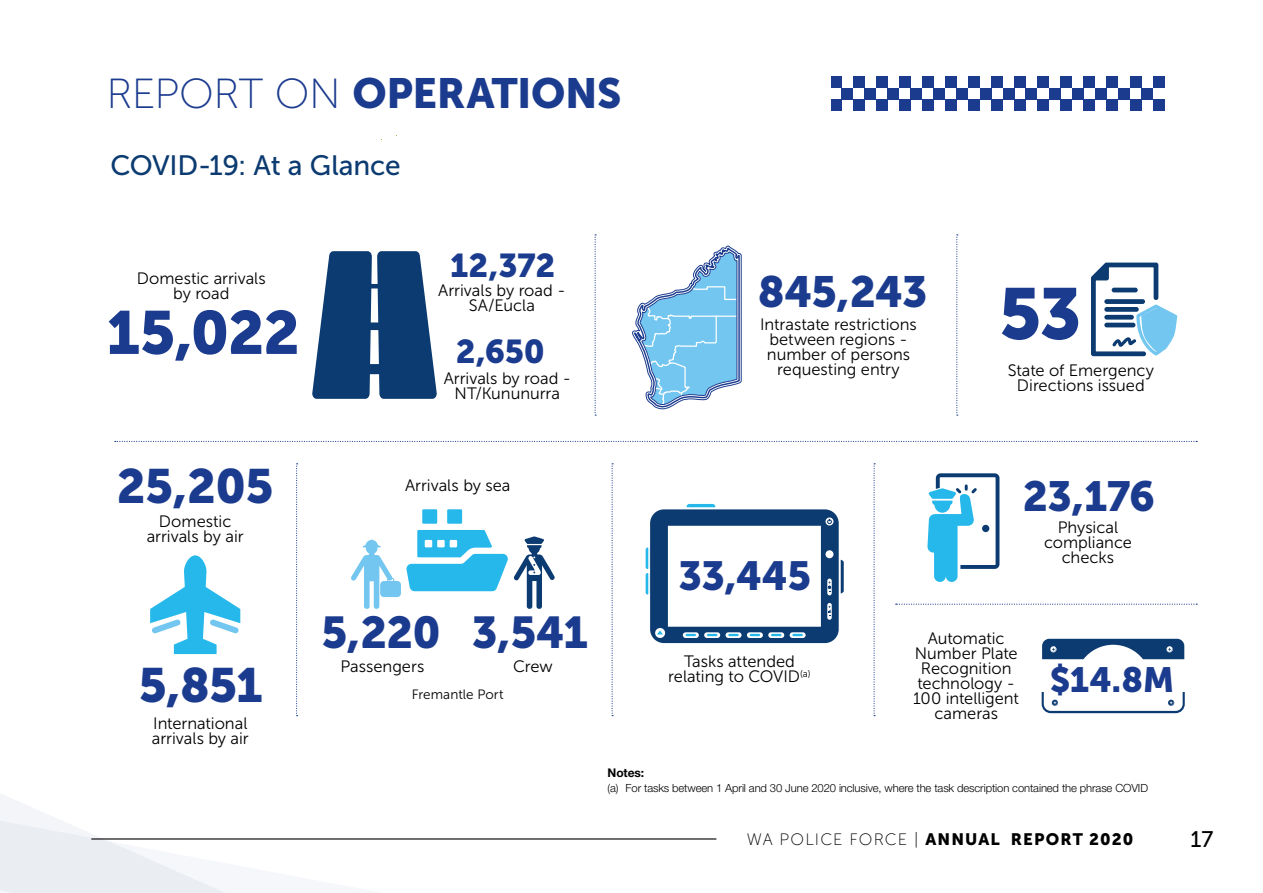
<style>
.page{position:relative;width:1263px;height:893px;background:#fff}
.page>*{position:absolute;margin:0;border:0;box-sizing:border-box;transform-origin:0 0}
.t1{font:71.85px "Museo Sans 900";color:#1b3b8e}
.t2{font:60.45px "Museo Sans 900";color:#1b3b8e}
.t3{font:47.85px "Museo Sans 900";letter-spacing:-.01em;color:#1b3b8e}
.t4{font:44.25px "Museo Sans 900";letter-spacing:-.01em;color:#1b3b8e}
.t5{font:43.35px "Museo Sans 900";letter-spacing:-.015em;color:#1b3b8e}
.t6{font:42px "Museo Sans 900";letter-spacing:-.01em;color:#1b3b8e}
.t7{font:41.85px "Museo Sans 900";color:#1b3b8e}
.t8{font:40.35px "Museo Sans 900";color:#1b3b8e}
.t9{font:34.95px "Museo Sans 900";color:#1b3b8e}
.t10{font:32.85px "Museo Sans 900";letter-spacing:-.005em;color:#1b3b8e}
.t11{font:27.9px "Museo Sans 500";letter-spacing:-.01em;color:#0b3b70}
.t12{font:22.5px "Museo Sans 500";color:#000}
.t13{font:16.5px/15px "Museo Sans 300";color:#000;text-align:center}
.t14{font:16.5px "Museo Sans 900";letter-spacing:.07em;color:#000}
.t15{font:13.5px "Museo Sans 300";color:#000}
.t16{font:700 12px "Helvetica Neue LT Std";letter-spacing:-.01em;color:#000}
.t17{font:300 11.25px "Helvetica Neue LT Std";letter-spacing:-.01em;color:#000}
.s1{font-family:"Museo Sans 100"}
</style>
<div class="page">
<svg style="left:0;top:440px;width:514px;height:453px"></svg>
<svg style="left:150px;top:555px;width:90px;height:99px"></svg>
<svg style="left:115px;top:441px;width:1082px;height:1px"></svg>
<svg style="left:896px;top:604px;width:301px;height:1px"></svg>
<svg style="left:611px;top:463px;width:2px;height:253px"></svg>
<svg style="left:296px;top:463px;width:2px;height:253px"></svg>
<svg style="left:873px;top:463px;width:2px;height:253px"></svg>
<svg style="left:594px;top:234px;width:2px;height:182px"></svg>
<svg style="left:956px;top:234px;width:2px;height:182px"></svg>
<svg style="left:312px;top:251px;width:125px;height:148px"></svg>
<hr style="left:646px;top:547px;width:4px;height:22px;background:#26b8eb;border-radius:2px">
<hr style="left:646px;top:573px;width:4px;height:21px;background:#26b8eb;border-radius:2px">
<svg style="left:650px;top:504px;width:194px;height:139px"></svg>
<hr style="left:648px;top:531px;width:2px;height:72px;background:#fff">
<svg style="left:1091px;top:262px;width:86px;height:95px"></svg>
<svg style="left:632px;top:245px;width:110px;height:165px"></svg>
<svg style="left:351px;top:509px;width:204px;height:100px"></svg>
<svg style="left:927px;top:473px;width:72px;height:109px"></svg>
<svg style="left:1042px;top:639px;width:142px;height:20px"></svg>
<svg style="left:1042px;top:692px;width:143px;height:21px"></svg>
<hr style="left:91px;top:838px;width:625px;height:1px;background:#000">
<div style="left:841px;top:88px;width:12px;height:11px;background:#1b3b8e"></div>
<div style="left:864px;top:88px;width:12px;height:11px;background:#1b3b8e"></div>
<div style="left:887px;top:88px;width:12px;height:11px;background:#1b3b8e"></div>
<div style="left:910px;top:88px;width:12px;height:11px;background:#1b3b8e"></div>
<div style="left:933px;top:88px;width:12px;height:11px;background:#1b3b8e"></div>
<div style="left:831px;top:76px;width:10px;height:12px;background:#1b3b8e"></div>
<div style="left:853px;top:76px;width:11px;height:12px;background:#1b3b8e"></div>
<div style="left:876px;top:76px;width:11px;height:12px;background:#1b3b8e"></div>
<div style="left:899px;top:76px;width:11px;height:12px;background:#1b3b8e"></div>
<div style="left:922px;top:76px;width:11px;height:12px;background:#1b3b8e"></div>
<div style="left:945px;top:76px;width:12px;height:12px;background:#1b3b8e"></div>
<div style="left:980px;top:88px;width:11px;height:11px;background:#1b3b8e"></div>
<div style="left:957px;top:88px;width:11px;height:11px;background:#1b3b8e"></div>
<div style="left:1003px;top:88px;width:11px;height:11px;background:#1b3b8e"></div>
<div style="left:1025px;top:88px;width:12px;height:11px;background:#1b3b8e"></div>
<div style="left:1049px;top:88px;width:11px;height:11px;background:#1b3b8e"></div>
<div style="left:1072px;top:88px;width:11px;height:11px;background:#1b3b8e"></div>
<div style="left:968px;top:76px;width:12px;height:12px;background:#1b3b8e"></div>
<div style="left:991px;top:76px;width:12px;height:12px;background:#1b3b8e"></div>
<div style="left:1014px;top:76px;width:12px;height:12px;background:#1b3b8e"></div>
<div style="left:1037px;top:76px;width:12px;height:12px;background:#1b3b8e"></div>
<div style="left:1060px;top:76px;width:12px;height:12px;background:#1b3b8e"></div>
<div style="left:1083px;top:76px;width:12px;height:12px;background:#1b3b8e"></div>
<div style="left:831px;top:99px;width:10px;height:12px;background:#1b3b8e"></div>
<div style="left:853px;top:99px;width:11px;height:12px;background:#1b3b8e"></div>
<div style="left:876px;top:99px;width:11px;height:12px;background:#1b3b8e"></div>
<div style="left:899px;top:99px;width:11px;height:12px;background:#1b3b8e"></div>
<div style="left:922px;top:99px;width:11px;height:12px;background:#1b3b8e"></div>
<div style="left:945px;top:99px;width:12px;height:12px;background:#1b3b8e"></div>
<div style="left:968px;top:99px;width:12px;height:12px;background:#1b3b8e"></div>
<div style="left:991px;top:99px;width:12px;height:12px;background:#1b3b8e"></div>
<div style="left:1014px;top:99px;width:12px;height:12px;background:#1b3b8e"></div>
<div style="left:1037px;top:99px;width:12px;height:12px;background:#1b3b8e"></div>
<div style="left:1060px;top:99px;width:12px;height:12px;background:#1b3b8e"></div>
<div style="left:1083px;top:99px;width:12px;height:12px;background:#1b3b8e"></div>
<div style="left:1107px;top:99px;width:11px;height:12px;background:#1b3b8e"></div>
<div style="left:1130px;top:99px;width:11px;height:12px;background:#1b3b8e"></div>
<div style="left:1153px;top:99px;width:11px;height:12px;background:#1b3b8e"></div>
<div style="left:1118px;top:88px;width:12px;height:11px;background:#1b3b8e"></div>
<div style="left:1095px;top:88px;width:12px;height:11px;background:#1b3b8e"></div>
<div style="left:1141px;top:88px;width:12px;height:11px;background:#1b3b8e"></div>
<div style="left:1107px;top:76px;width:11px;height:12px;background:#1b3b8e"></div>
<div style="left:1130px;top:76px;width:11px;height:12px;background:#1b3b8e"></div>
<div style="left:1153px;top:76px;width:11px;height:12px;background:#1b3b8e"></div>
<h3 class="t6" style="left:107px;top:69px;width:516px"><span class="s1">REPORT ON</span> OPERATIONS</h3>
<h3 class="t11" style="left:111px;top:151px;width:291px">COVID-19: At a Glance</h3>
<h3 class="t10" style="left:450px;top:247px;width:107px">12,372</h3>
<p class="t13" style="left:137px;top:271px;width:131px">Domestic arrivals by road</p>
<p class="t13" style="left:438px;top:283px;width:129px">Arrivals by road -<br>SA/Eucla</p>
<h2 class="t2" style="left:107px;top:298px;width:195px">15,022</h2>
<h3 class="t10" style="left:456px;top:333px;width:91px">2,650</h3>
<p class="t13" style="left:444px;top:371px;width:129px">Arrivals by road -<br>NT/Kununurra</p>
<h3 class="t5" style="left:758px;top:267px;width:171px">845,243</h3>
<p class="t13" style="left:760px;top:317px;width:158px">Intrastate restrictions between regions - number of persons requesting entry</p>
<h1 class="t1" style="left:999px;top:273px;width:84px">53</h1>
<p class="t13" style="left:1008px;top:363px;width:148px">State of Emergency<br>Directions issued</p>
<h3 class="t3" style="left:117px;top:459px;width:158px">25,205</h3>
<p class="t13" style="left:147px;top:514px;width:98px">Domestic arrivals by air</p>
<h3 class="t3" style="left:139px;top:658px;width:125px">5,851</h3>
<p class="t13" style="left:152px;top:715px;width:98px;text-align:left">International arrivals by air</p>
<p class="t13" style="left:405px;top:477px;width:107px">Arrivals by sea</p>
<h3 class="t4" style="left:321px;top:607px;width:268px">5,220 3,541</h3>
<p class="t13" style="left:340px;top:658px;width:85px">Passengers</p>
<p class="t13" style="left:513px;top:658px;width:41px">Crew</p>
<p class="t15" style="left:412px;top:687px;width:93px">Fremantle Port</p>
<h3 class="t8" style="left:679px;top:553px;width:134px">33,445</h3>
<p class="t13" style="left:668px;top:654px;width:144px">Tasks attended relating to COVID<sup>(a)</sup></p>
<h3 class="t7" style="left:1023px;top:473px;width:134px">23,176</h3>
<p class="t13" style="left:1044px;top:519px;width:89px">Physical compliance checks</p>
<p class="t13" style="left:913px;top:631px;width:107px">Automatic<br>Number Plate<br>Recognition technology -<br>100 intelligent cameras</p>
<h3 class="t9" style="left:1050px;top:660px;width:126px">$14.8M</h3>
<p class="t16" style="left:608px;top:765px;width:38px">Notes:</p>
<p class="t17" style="left:608px;top:781px;width:542px">(a) For tasks between 1 April and 30 June 2020 inclusive, where the task description contained the phrase COVID</p>
<p class="t14" style="left:747px;top:830px;width:388px"><span class="s1">WA POLICE FORCE |</span> ANNUAL REPORT 2020</p>
<h3 class="t12" style="left:1190px;top:827px;width:24px">17</h3>
</div>
